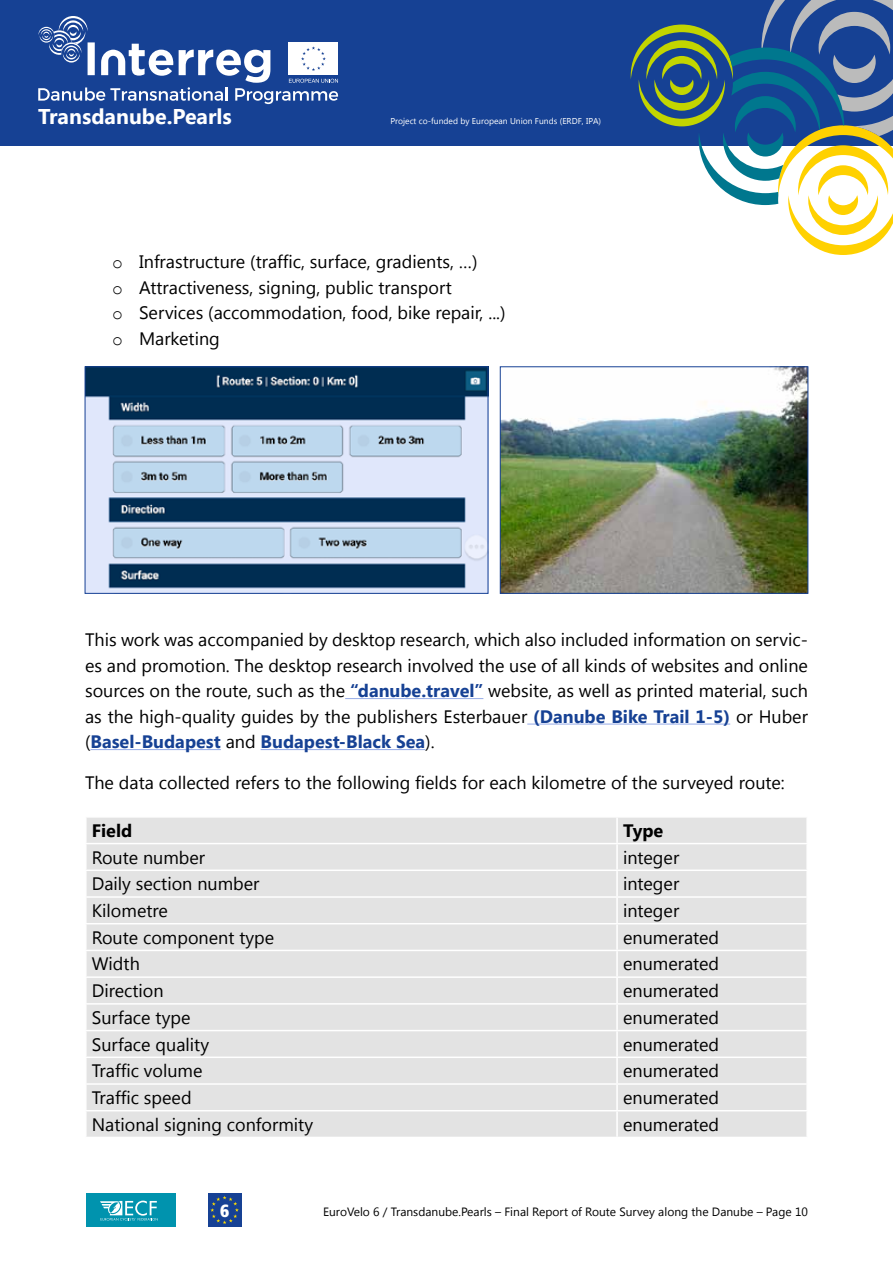
<style>
.page{position:relative;width:893px;height:1263px;background:#fff}
.page>*{position:absolute;margin:0;border:0;box-sizing:border-box;transform-origin:0 0}
.t1{font:700 21.3px "Segoe UI";color:#fff}
.t2{font:18px/25.5px "Segoe UI";color:#000}
.t3{font:700 18px "Segoe UI";color:#000}
.t4{font:900 condensed 17.7px "Frutiger LT Std";color:#fff}
.t5{font:12px "Segoe UI";color:#000}
.t6{font:8.55px "Segoe UI";color:#fff}
.s1{font-family:"Courier New"}
.s2{font-weight:700;color:#164194}
</style>
<div class="page">
<div style="left:0;top:0;width:893px;height:146px;background:#164194"></div>
<svg style="left:631px;top:0;width:262px;height:255px"></svg>
<svg style="left:38px;top:16px;width:300px;height:88px"></svg>
<div style="left:86px;top:1193px;width:90px;height:34px;background:#0093ae"></div>
<svg style="left:100px;top:1200px;width:58px;height:21px"></svg>
<div style="left:208px;top:1193px;width:34px;height:34px;background:#164194"></div>
<svg style="left:210px;top:1196px;width:29px;height:28px"></svg>
<hr style="left:345px;top:698px;width:138px;height:1px;background:#9aafe8">
<hr style="left:527px;top:723px;width:203px;height:2px;background:#9aafe8">
<hr style="left:90px;top:749px;width:131px;height:1px;background:#9aafe8">
<hr style="left:261px;top:749px;width:164px;height:1px;background:#9aafe8">
<div style="left:87px;top:818px;width:719px;height:319px;background:#e3e3e3"></div>
<hr style="left:616px;top:818px;width:2px;height:25px;background:#fff">
<hr style="left:85px;top:843px;width:532px;height:1px;background:#fff">
<hr style="left:617px;top:843px;width:191px;height:1px;background:#fff">
<hr style="left:616px;top:844px;width:2px;height:25px;background:#fff">
<hr style="left:85px;top:869px;width:532px;height:2px;background:#fff">
<hr style="left:617px;top:869px;width:191px;height:2px;background:#fff">
<hr style="left:616px;top:871px;width:2px;height:25px;background:#fff">
<hr style="left:85px;top:896px;width:532px;height:2px;background:#fff">
<hr style="left:617px;top:896px;width:191px;height:2px;background:#fff">
<hr style="left:616px;top:898px;width:2px;height:25px;background:#fff">
<hr style="left:85px;top:923px;width:532px;height:1px;background:#fff">
<hr style="left:617px;top:923px;width:191px;height:1px;background:#fff">
<hr style="left:616px;top:924px;width:2px;height:26px;background:#fff">
<hr style="left:85px;top:950px;width:532px;height:1px;background:#fff">
<hr style="left:617px;top:950px;width:191px;height:1px;background:#fff">
<hr style="left:616px;top:951px;width:2px;height:25px;background:#fff">
<hr style="left:85px;top:976px;width:532px;height:2px;background:#fff">
<hr style="left:617px;top:976px;width:191px;height:2px;background:#fff">
<hr style="left:616px;top:978px;width:2px;height:25px;background:#fff">
<hr style="left:85px;top:1003px;width:532px;height:1px;background:#fff">
<hr style="left:617px;top:1003px;width:191px;height:1px;background:#fff">
<hr style="left:616px;top:1004px;width:2px;height:26px;background:#fff">
<hr style="left:85px;top:1030px;width:532px;height:1px;background:#fff">
<hr style="left:617px;top:1030px;width:191px;height:1px;background:#fff">
<hr style="left:616px;top:1031px;width:2px;height:25px;background:#fff">
<hr style="left:85px;top:1056px;width:532px;height:2px;background:#fff">
<hr style="left:617px;top:1056px;width:191px;height:2px;background:#fff">
<hr style="left:616px;top:1058px;width:2px;height:25px;background:#fff">
<hr style="left:85px;top:1083px;width:532px;height:2px;background:#fff">
<hr style="left:617px;top:1083px;width:191px;height:2px;background:#fff">
<hr style="left:616px;top:1085px;width:2px;height:25px;background:#fff">
<hr style="left:85px;top:1110px;width:532px;height:1px;background:#fff">
<hr style="left:617px;top:1110px;width:191px;height:1px;background:#fff">
<hr style="left:616px;top:1111px;width:2px;height:26px;background:#fff">
<img style="left:87px;top:368px;width:399px;height:224px">
<div style="left:85px;top:366px;width:403px;height:228px;border:1px solid #164194"></div>
<img style="left:502px;top:368px;width:304px;height:224px">
<div style="left:500px;top:366px;width:308px;height:228px;border:1px solid #164194"></div>
<p class="t1" style="left:38px;top:101px;width:195px">Transdanube.Pearls</p>
<p class="t6" style="left:390px;top:115px;width:212px">Project co-funded by European Union Funds (ERDF, IPA)</p>
<p class="t2" style="left:112px;top:248px;width:395px"><span class="s1">o</span> Infrastructure (traffic, surface, gradients, …)<br><span class="s1">o</span> Attractiveness, signing, public transport<br><span class="s1">o</span> Services (accommodation, food, bike repair, ...) <span class="s1">o</span> Marketing</p>
<p class="t2" style="left:85px;top:626px;width:724px;text-align:justify">This work was accompanied by desktop research, which also included information on servic&shy;es and promotion. The desktop research involved the use of all kinds of websites and online sources on the route, such as the <span class="s2">“danube.travel”</span> website, as well as printed material, such as the high-quality guides by the publishers Esterbauer <span class="s2">(Danube Bike Trail 1-5)</span> or Huber (<span class="s2">Basel-Budapest</span> and <span class="s2">Budapest-Black Sea</span>).</p>
<p class="t2" style="left:85px;top:769px;width:701px">The data collected refers to the following fields for each kilometre of the surveyed route:</p>
<p class="t3" style="left:92px;top:817px;width:42px">Field</p>
<p class="t3" style="left:623px;top:817px;width:42px">Type</p>
<p class="t2" style="left:92px;top:843px;width:115px">Route number</p>
<p class="t2" style="left:623px;top:843px;width:58px">integer</p>
<p class="t2" style="left:92px;top:870px;width:169px">Daily section number</p>
<p class="t2" style="left:623px;top:870px;width:58px">integer</p>
<p class="t2" style="left:92px;top:897px;width:78px">Kilometre</p>
<p class="t2" style="left:623px;top:897px;width:58px">integer</p>
<p class="t2" style="left:92px;top:924px;width:184px">Route component type</p>
<p class="t2" style="left:623px;top:924px;width:98px">enumerated</p>
<p class="t2" style="left:92px;top:950px;width:50px">Width</p>
<p class="t2" style="left:623px;top:950px;width:98px">enumerated</p>
<p class="t2" style="left:92px;top:977px;width:73px">Direction</p>
<p class="t2" style="left:623px;top:977px;width:98px">enumerated</p>
<p class="t2" style="left:92px;top:1004px;width:100px">Surface type</p>
<p class="t2" style="left:623px;top:1004px;width:98px">enumerated</p>
<p class="t2" style="left:92px;top:1030px;width:119px">Surface quality</p>
<p class="t2" style="left:623px;top:1030px;width:98px">enumerated</p>
<p class="t2" style="left:92px;top:1057px;width:112px">Traffic volume</p>
<p class="t2" style="left:623px;top:1057px;width:98px">enumerated</p>
<p class="t2" style="left:92px;top:1084px;width:101px">Traffic speed</p>
<p class="t2" style="left:623px;top:1084px;width:98px">enumerated</p>
<p class="t2" style="left:92px;top:1111px;width:223px">National signing conformity</p>
<p class="t2" style="left:623px;top:1111px;width:98px">enumerated</p>
<p class="t4" style="left:220px;top:1200px;width:11px">6</p>
<p class="t5" style="left:323px;top:1203px;width:486px">EuroVelo 6 / Transdanube.Pearls – Final Report of Route Survey along the Danube – Page 10</p>
</div>
